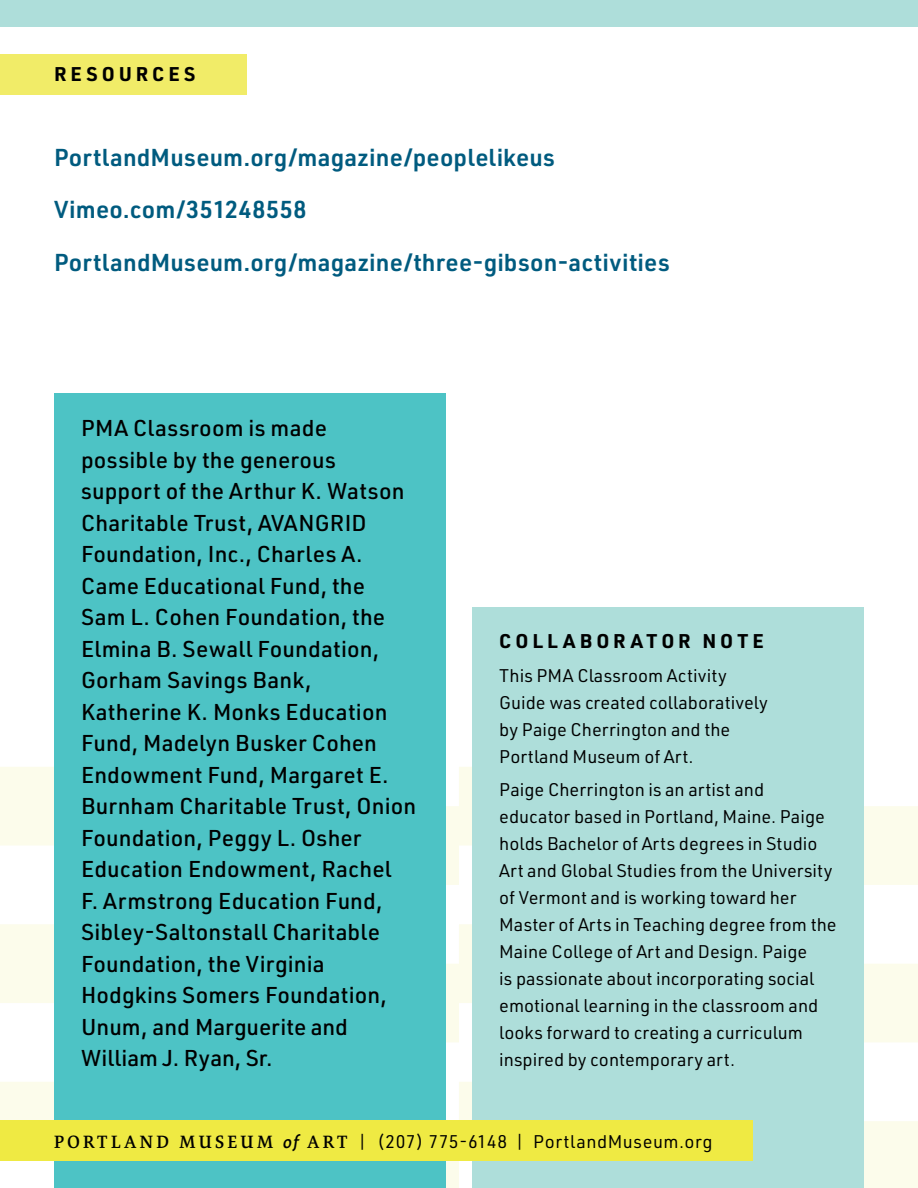
<style>
.page{position:relative;width:918px;height:1188px;background:#fff}
.page>*{position:absolute;margin:0;border:0;box-sizing:border-box;transform-origin:0 0}
.t1{font:600 24px/52.5px "URWDIN";letter-spacing:.01em;color:#005b7f}
.t2{font:500 22.5px/31.5px "URWDIN";letter-spacing:.005em;color:#000}
.t3{font:700 19.5px "URWDIN";letter-spacing:.21em;color:#000}
.t4{font:18px/27px "URWDIN";color:#000}
.t5{font:18px "URWDIN";letter-spacing:.025em;color:#000}
.s1{font-family:"Expo Serif Pro";font-weight:600}
.s2{font-family:"Expo Sans Pro";font-weight:600;font-style:italic}
</style>
<div class="page">
<div style="left:0;top:54px;width:246px;height:40px;background:#f1ec68"></div>
<svg style="left:0;top:767px;width:918px;height:118px;fill:#fcfceb"></svg>
<svg style="left:0;top:924px;width:918px;height:118px;fill:#fcfceb"></svg>
<svg style="left:0;top:1082px;width:918px;height:106px;fill:#fcfceb"></svg>
<div style="left:54px;top:982px;width:391px;height:206px;background:#4dc3c5"></div>
<div style="left:472px;top:982px;width:392px;height:206px;background:#aededa"></div>
<div style="left:0;top:0;width:918px;height:27px;background:#aededa"></div>
<div style="left:54px;top:393px;width:391px;height:673px;background:#4dc3c5"></div>
<div style="left:472px;top:607px;width:392px;height:459px;background:#aededa"></div>
<div style="left:0;top:1120px;width:753px;height:41px;background:#efea43"></div>
<p class="t3" style="left:54px;top:61px;width:143px">RESOURCES</p>
<p class="t1" style="left:54px;top:130px;width:617px">PortlandMuseum.org/magazine/peoplelikeus<br>Vimeo.com/351248558<br>PortlandMuseum.org/magazine/three-gibson-activities</p>
<p class="t2" style="left:81px;top:412px;width:337px">PMA Classroom is made possible by the generous support of the Arthur K. Watson<br>Charitable Trust, AVANGRID<br>Foundation, Inc., Charles A.<br>Came Educational Fund, the<br>Sam L. Cohen Foundation, the<br>Elmina B. Sewall Foundation,<br>Gorham Savings Bank,<br>Katherine K. Monks Education<br>Fund, Madelyn Busker Cohen<br>Endowment Fund, Margaret E.<br>Burnham Charitable Trust, Onion<br>Foundation, Peggy L. Osher<br>Education Endowment, Rachel<br>F. Armstrong Education Fund,<br>Sibley-Saltonstall Charitable<br>Foundation, the Virginia<br>Hodgkins Somers Foundation,<br>Unum, and Marguerite and<br>William J. Ryan, Sr.</p>
<p class="t3" style="left:499px;top:627px;width:266px">COLLABORATOR NOTE</p>
<p class="t4" style="left:499px;top:661px;width:270px">This PMA Classroom Activity<br>Guide was created collaboratively by Paige Cherrington and the<br>Portland Museum of Art.</p>
<p class="t4" style="left:499px;top:776px;width:339px">Paige Cherrington is an artist and educator based in Portland, Maine. Paige holds Bachelor of Arts degrees in Studio Art and Global Studies from the University of Vermont and is working toward her Master of Arts in Teaching degree from the Maine College of Art and Design. Paige<br>is passionate about incorporating social emotional learning in the classroom and looks forward to creating a curriculum inspired by contemporary art.</p>
<p class="t5" style="left:54px;top:1129px;width:660px"><span class="s1">PORTLAND MUSEU M</span> <span class="s2">of</span> <span class="s1">ART</span> | (207) 775-6148 | PortlandMuseum.org</p>
</div>
